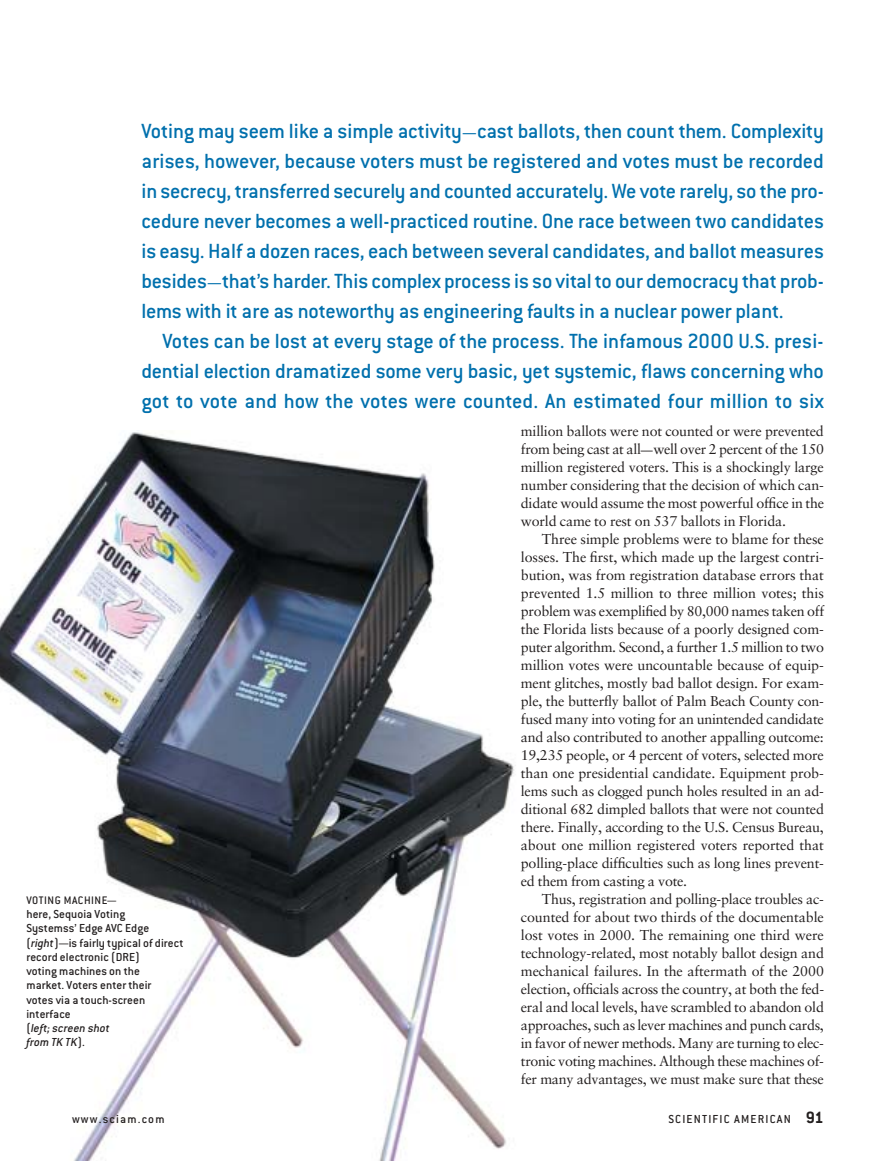
<style>
.page{position:relative;width:878px;height:1161px;background:#fff}
.page>*{position:absolute;margin:0;border:0;box-sizing:border-box;transform-origin:0 0}
.t1{font:500 22.5px/30px "Conduit ITC";color:#0070ad;text-align:justify}
.t2{font:14.25px/18px "Sabon";letter-spacing:-.015em;color:#231f1f;text-align:justify}
.t3{font:500 12.75px/14.2px "Conduit ITC";letter-spacing:.005em;color:#231f1f}
.t4{font:500 12.75px "Conduit ITC";letter-spacing:.09em;color:#231f1f}
.t5{font:500 12px "Conduit ITC";letter-spacing:.04em;color:#231f1f}
.s1{font-size:18px}
.s2{font-size:12px}
.s3{font-weight:700;font-size:18px}
.s4{font-style:italic}
</style>
<div class="page">
<img style="left:0;top:432px;width:516px;height:729px">
<p class="t1" style="left:141px;top:116px;width:684px">Voting may seem like a simple activity<span class="s1">—</span>cast ballots, then count them. Complexity arises, however, because voters must be registered and votes must be recorded in secrecy, transferred securely and counted accurately. We vote rarely, so the pro&shy;cedure never becomes a well-practiced routine. One race between two candidates is easy. Half a dozen races, each between several candidates, and ballot measures besides<span class="s1">—</span>that’s harder. This complex process is so vital to our democracy that prob&shy;lems with it are as noteworthy as engineering faults in a nuclear power plant.</p>
<h1 class="t1" style="left:141px;top:326px;width:684px;text-indent:21px">Votes can be lost at every stage of the process. The infamous 2000 U.S. presi&shy;dential election dramatized some very basic, yet systemic, flaws concerning who got to vote and how the votes were counted. An estimated four million to six</h1>
<p class="t2" style="left:521px;top:423px;width:305px">million ballots were not counted or were prevented from being cast at all<span class="s2">—</span>well over 2 percent of the 150 million registered voters. This is a shockingly large number considering that the decision of which can&shy;didate would assume the most powerful office in the world came to rest on 537 ballots in Florida.</p>
<p class="t2" style="left:521px;top:531px;width:305px;text-indent:21px">Three simple problems were to blame for these losses. The first, which made up the largest contri&shy;bution, was from registration database errors that prevented 1.5 million to three million votes; this problem was exemplified by 80,000 names taken off the Florida lists because of a poorly designed com&shy;puter algorithm. Second, a further 1.5 million to two million votes were uncountable because of equip&shy;ment glitches, mostly bad ballot design. For exam&shy;ple, the butterfly ballot of Palm Beach County con&shy;fused many into voting for an unintended candidate and also contributed to another appalling outcome:<br>19,235 people, or 4 percent of voters, selected more than one presidential candidate. Equipment prob&shy;lems such as clogged punch holes resulted in an ad&shy;ditional 682 dimpled ballots that were not counted there. Finally, according to the U.S. Census Bureau, about one million registered voters reported that polling-place difficulties such as long lines prevent&shy;ed them from casting a vote.</p>
<p class="t2" style="left:521px;top:891px;width:305px;text-indent:21px">Thus, registration and polling-place troubles ac&shy;counted for about two thirds of the documentable lost votes in 2000. The remaining one third were technology-related, most notably ballot design and mechanical failures. In the aftermath of the 2000 election, officials across the country, at both the fed&shy;eral and local levels, have scrambled to abandon old approaches, such as lever machines and punch cards, in favor of newer methods. Many are turning to elec&shy;tronic voting machines. Although these machines of&shy;fer many advantages, we must make sure that these</p>
<p class="t4" style="left:72px;top:1111px;width:94px">www.sciam.com</p>
<p class="t4" style="left:668px;top:1111px;width:157px">SCIENTIFIC AMERICAN <span class="s3">91</span></p>
<p class="t5" style="left:26px;top:893px;width:92px">VOTING MACHINE—</p>
<p class="t3" style="left:26px;top:907px;width:158px">here, Sequoia Voting<br>Systemss’ Edge AVC Edge (<span class="s4">right</span>)—is fairly typical of direct record electronic (DRE)<br>voting machines on the<br>market. Voters enter their<br>votes via a touch-screen interface<br>(<span class="s4">left; screen shot<br>from TK TK</span>).</p>
</div>
